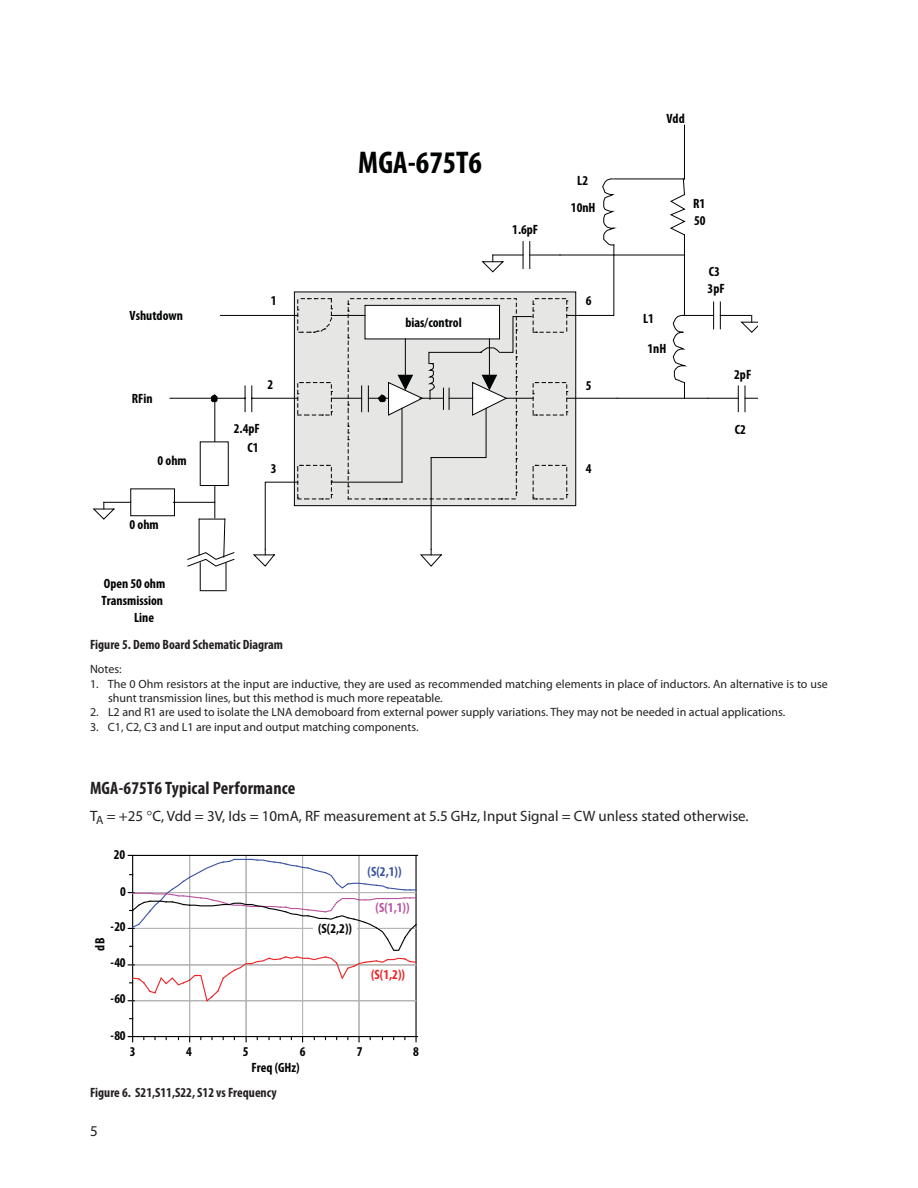
<style>
.page{position:relative;width:918px;height:1188px;background:#fff}
.page>*{position:absolute;margin:0;border:0;box-sizing:border-box;transform-origin:0 0}
.t1{font:700 condensed 31.5px "Myriad Pro";color:#010202}
.t2{font:700 condensed 18px "Myriad Pro";letter-spacing:.01em;color:#231f20}
.t3{font:15px "Myriad Pro";color:#231f20}
.t4{font:700 condensed 13.5px "Myriad Pro";color:#010202}
.t5{font:700 condensed 13.5px "Myriad Pro";color:#231f20}
.t6{font:700 condensed 13.5px "Myriad Pro";color:#020303}
.t7{font:700 condensed 13.5px "Myriad Pro";color:#ed2224}
.t8{font:700 condensed 13.5px "Myriad Pro";color:#3a53a4}
.t9{font:700 condensed 13.5px "Myriad Pro";color:#b9539f}
.t10{font:12px/14.4px "Myriad Pro";color:#231f20}
</style>
<div class="page">
<svg style="left:332px;top:486px;width:244px;height:20px;background:#d3d3d2"></svg>
<svg style="left:348px;top:486px;width:1px;height:13px"></svg>
<svg style="left:533px;top:486px;width:35px;height:14px"></svg>
<hr style="left:214px;top:486px;width:1px;height:32px;background:#010202">
<svg style="left:253px;top:486px;width:79px;height:81px"></svg>
<svg style="left:420px;top:549px;width:22px;height:18px"></svg>
<hr style="left:431px;top:499px;width:1px;height:50px;background:#010202">
<svg style="left:738px;top:386px;width:1px;height:26px"></svg>
<hr style="left:708px;top:398px;width:30px;height:1px;background:#010202">
<svg style="left:745px;top:386px;width:12px;height:26px"></svg>
<svg style="left:740px;top:315px;width:17px;height:18px"></svg>
<hr style="left:431px;top:458px;width:1px;height:41px;background:#010202">
<hr style="left:617px;top:398px;width:91px;height:1px;background:#010202">
<svg style="left:672px;top:315px;width:17px;height:83px"></svg>
<svg style="left:713px;top:302px;width:1px;height:27px"></svg>
<svg style="left:720px;top:302px;width:1px;height:27px"></svg>
<hr style="left:683px;top:315px;width:31px;height:1px;background:#010202">
<hr style="left:720px;top:315px;width:31px;height:1px;background:#010202">
<hr style="left:684px;top:255px;width:1px;height:60px;background:#010202">
<svg style="left:169px;top:178px;width:449px;height:308px"></svg>
<hr style="left:560px;top:255px;width:124px;height:1px;background:#010202">
<hr style="left:614px;top:179px;width:70px;height:1px;background:#010202">
<svg style="left:669px;top:178px;width:17px;height:77px"></svg>
<hr style="left:684px;top:125px;width:1px;height:54px;background:#010202">
<svg style="left:377px;top:242px;width:238px;height:216px"></svg>
<svg style="left:92px;top:488px;width:143px;height:103px"></svg>
<hr style="left:189px;top:855px;width:1px;height:182px;background:#b9b8b9">
<hr style="left:246px;top:855px;width:1px;height:182px;background:#b9b8b9">
<hr style="left:302px;top:855px;width:1px;height:182px;background:#b9b8b9">
<hr style="left:359px;top:855px;width:1px;height:182px;background:#b9b8b9">
<hr style="left:132px;top:855px;width:1px;height:187px;background:#020303">
<hr style="left:415px;top:855px;width:2px;height:187px;background:#020303">
<hr style="left:128px;top:1036px;width:290px;height:1px;background:#020303">
<hr style="left:128px;top:855px;width:290px;height:1px;background:#020303">
<svg style="left:128px;top:858px;width:289px;height:144px"></svg>
<hr style="left:314px;top:927px;width:43px;height:4px;background:#fff">
<p class="t4" style="left:130px;top:310px;width:55px">Vshutdown</p>
<p class="t4" style="left:132px;top:393px;width:22px">RFin</p>
<p class="t4" style="left:158px;top:456px;width:31px">0 ohm</p>
<p class="t4" style="left:130px;top:519px;width:31px">0 ohm</p>
<p class="t4" style="left:104px;top:579px;width:63px">Open 50 ohm</p>
<p class="t4" style="left:102px;top:596px;width:63px">Transmission</p>
<p class="t4" style="left:134px;top:612px;width:22px">Line</p>
<p class="t4" style="left:271px;top:296px;width:7px">1</p>
<p class="t4" style="left:267px;top:380px;width:7px">2</p>
<p class="t4" style="left:234px;top:423px;width:28px">2.4pF</p>
<p class="t4" style="left:247px;top:442px;width:13px">C1</p>
<p class="t4" style="left:271px;top:464px;width:7px">3</p>
<h1 class="t1" style="left:358px;top:151px;width:125px">MGA-675T6</h1>
<p class="t4" style="left:512px;top:224px;width:28px">1.6pF</p>
<p class="t4" style="left:405px;top:317px;width:58px">bias/control</p>
<p class="t4" style="left:577px;top:175px;width:12px">L2</p>
<p class="t4" style="left:571px;top:203px;width:26px">10nH</p>
<p class="t4" style="left:586px;top:296px;width:7px">6</p>
<p class="t4" style="left:586px;top:381px;width:7px">5</p>
<p class="t4" style="left:586px;top:464px;width:7px">4</p>
<p class="t4" style="left:667px;top:113px;width:20px">Vdd</p>
<p class="t4" style="left:643px;top:314px;width:12px">L1</p>
<p class="t4" style="left:647px;top:344px;width:20px">1nH</p>
<p class="t4" style="left:693px;top:199px;width:14px">R1</p>
<p class="t4" style="left:694px;top:216px;width:13px">50</p>
<p class="t4" style="left:709px;top:266px;width:13px">C3</p>
<p class="t4" style="left:708px;top:284px;width:19px">3pF</p>
<p class="t4" style="left:734px;top:370px;width:19px">2pF</p>
<p class="t4" style="left:735px;top:424px;width:13px">C2</p>
<p class="t5" style="left:90px;top:639px;width:195px">Figure 5. Demo Board Schematic Diagram</p>
<p class="t10" style="left:90px;top:663px;width:33px">Notes:</p>
<p class="t10" style="left:108px;top:677px;width:721px;text-indent:-18px">1. The 0 Ohm resistors at the input are inductive, they are used as recommended matching elements in place of inductors. An alternative is to use shunt transmission lines, but this method is much more repeatable.</p>
<p class="t10" style="left:90px;top:706px;width:697px">2. L2 and R1 are used to isolate the LNA demoboard from external power supply variations. They may not be needed in actual applications.</p>
<p class="t10" style="left:90px;top:720px;width:330px">3. C1, C2, C3 and L1 are input and output matching components.</p>
<h2 class="t2" style="left:90px;top:781px;width:207px">MGA-675T6 Typical Performance</h2>
<p class="t3" style="left:90px;top:811px;width:660px">T<sub>A</sub> = +25 C, Vdd = 3V, Ids = 10mA, RF measurement at 5.5 GHz, Input Signal = CW unless stated otherwise.</p>
<p class="t6" style="left:114px;top:849px;width:13px">20</p>
<p class="t6" style="left:120px;top:887px;width:7px">0</p>
<p class="t6" style="left:110px;top:922px;width:17px">-20</p>
<p class="t6" style="left:95px;top:951px;width:14px;rotate:-90deg">dB</p>
<p class="t6" style="left:110px;top:958px;width:17px">-40</p>
<p class="t6" style="left:110px;top:993px;width:17px">-60</p>
<p class="t6" style="left:110px;top:1031px;width:17px">-80</p>
<p class="t6" style="left:318px;top:923px;width:35px">(S(2,2))</p>
<p class="t8" style="left:368px;top:867px;width:35px">(S(2,1))</p>
<p class="t9" style="left:376px;top:903px;width:35px">(S(1,1))</p>
<p class="t7" style="left:371px;top:969px;width:35px">(S(1,2))</p>
<p class="t6" style="left:130px;top:1047px;width:7px">3</p>
<p class="t6" style="left:413px;top:1047px;width:7px">8</p>
<p class="t6" style="left:186px;top:1047px;width:7px">4</p>
<p class="t6" style="left:243px;top:1047px;width:7px">5</p>
<p class="t6" style="left:300px;top:1047px;width:7px">6</p>
<p class="t6" style="left:357px;top:1047px;width:7px">7</p>
<p class="t6" style="left:252px;top:1063px;width:50px">Freq (GHz)</p>
<p class="t5" style="left:90px;top:1087px;width:188px">Figure 6. S21,S11,S22, S12 vs Frequency</p>
<p class="t3" style="left:90px;top:1126px;width:9px">5</p>
</div>
